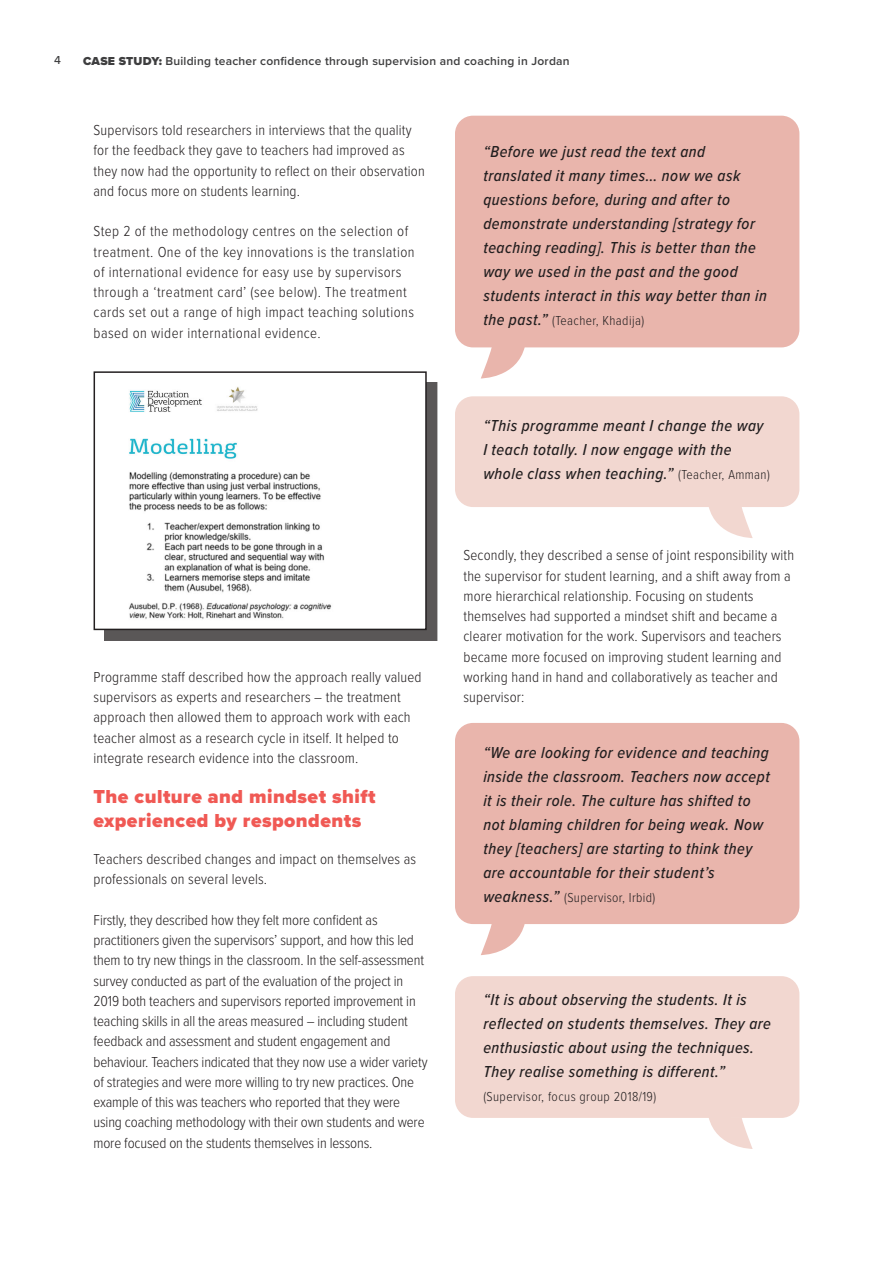
<style>
.page{position:relative;width:893px;height:1263px;background:#fff}
.page>*{position:absolute;margin:0;border:0;box-sizing:border-box;transform-origin:0 0}
.Heading{font:900 19.5px/23.4px "Proxima Nova";letter-spacing:.025em;color:#f05954}
.Pullquote{font:italic 500 16.5px/24px "Proxima Nova Cond";letter-spacing:.03em;color:#231f20}
.Body_copy{font:300 15px/20.2px "Proxima Nova Cond";letter-spacing:.01em;color:#231f20}
.Body_copy-2{font:300 15px/20.2px "Proxima Nova Cond";letter-spacing:-.01em;color:#231f20}
.Body_copy-3{font:300 15px/20.2px "Proxima Nova Cond";letter-spacing:.03em;color:#231f20}
.Pullquote-2{font:300 13.5px "Proxima Nova Cond";letter-spacing:.03em;color:#231f20}
.t1{font:600 12px "Proxima Nova";letter-spacing:.02em;color:#3e3e3f}
.t2{font:500 12px "Proxima Nova";color:#3e3e3f}
.s1{font-weight:900}
.s2{font-weight:500;font-style:italic;font-size:16.5px}
.s3{font-weight:300;font-style:normal;font-size:13.5px}
</style>
<div class="page">
<div style="left:104px;top:382px;width:333px;height:259px;background:#5a5757"></div>
<img style="left:104px;top:382px;width:320px;height:245px">
<div style="left:94px;top:371px;width:333px;height:259px;border:2px solid #231f20"></div>
<div style="left:455px;top:116px;width:344px;height:231px;background:#e9b5ac;border-radius:18px"></div>
<svg style="left:481px;top:347px;width:44px;height:31px"></svg>
<div style="left:455px;top:723px;width:344px;height:201px;background:#e9b5ac;border-radius:18px"></div>
<svg style="left:481px;top:924px;width:44px;height:31px"></svg>
<div style="left:455px;top:396px;width:344px;height:111px;background:#f2d7d0;border-radius:18px"></div>
<svg style="left:709px;top:507px;width:44px;height:31px"></svg>
<div style="left:455px;top:976px;width:344px;height:142px;background:#f2d7d0;border-radius:18px"></div>
<svg style="left:709px;top:1118px;width:44px;height:31px"></svg>
<p class="t2" style="left:54px;top:51px;width:8px">4</p>
<p class="t1" style="left:83px;top:52px;width:488px"><span class="s1">CASE STUDY:</span> Building teacher confidence through supervision and coaching in Jordan</p>
<p class="Body_copy" style="left:94px;top:119px;width:333px">Supervisors told researchers in interviews that the quality for the feedback they gave to teachers had improved as they now had the opportunity to reflect on their observation and focus more on students learning.</p>
<p class="Body_copy-3" style="left:94px;top:220px;width:323px">Step 2 of the methodology centres on the selection of treatment. One of the key innovations is the translation of international evidence for easy use by supervisors through a ‘treatment card’ (see below). The treatment cards set out a range of high impact teaching solutions based on wider international evidence.</p>
<p class="Body_copy" style="left:94px;top:666px;width:330px">Programme staff described how the approach really valued supervisors as experts and researchers – the treatment approach then allowed them to approach work with each teacher almost as a research cycle in itself. It helped to integrate research evidence into the classroom.</p>
<p class="Heading" style="left:94px;top:785px;width:284px">The culture and mindset shift experienced by respondents</p>
<p class="Body_copy" style="left:94px;top:848px;width:324px">Teachers described changes and impact on themselves as professionals on several levels.</p>
<p class="Body_copy-2" style="left:94px;top:909px;width:336px">Firstly, they described how they felt more confident as practitioners given the supervisors’ support, and how this led them to try new things in the classroom. In the self-assessment survey conducted as part of the evaluation of the project in 2019 both teachers and supervisors reported improvement in teaching skills in all the areas measured – including student feedback and assessment and student engagement and behaviour. Teachers indicated that they now use a wider variety of strategies and were more willing to try new practices. One example of this was teachers who reported that they were using coaching methodology with their own students and were more focused on the students themselves in lessons.</p>
<p class="Pullquote" style="left:483px;top:139px;width:285px">“Before we just read the text and translated it many times… now we ask questions before, during and after to demonstrate understanding [strategy for teaching reading]. This is better than the way we used in the past and the good students interact in this way better than in</p>
<p class="Pullquote-2" style="left:483px;top:310px;width:162px"><span class="s2">the past.”</span> (Teacher, Khadija)</p>
<p class="Pullquote" style="left:483px;top:413px;width:288px">“This programme meant I change the way<br>I teach totally. I now engage with the whole class when teaching.” <span class="s3">(Teacher, Amman)</span></p>
<p class="Body_copy" style="left:463px;top:544px;width:332px">Secondly, they described a sense of joint responsibility with the supervisor for student learning, and a shift away from a more hierarchical relationship. Focusing on students themselves had supported a mindset shift and became a clearer motivation for the work. Supervisors and teachers became more focused on improving student learning and working hand in hand and collaboratively as teacher and supervisor:</p>
<p class="Pullquote" style="left:483px;top:740px;width:288px">“We are looking for evidence and teaching inside the classroom. Teachers now accept it is their role. The culture has shifted to not blaming children for being weak. Now they [teachers] are starting to think they are accountable for their student’s</p>
<p class="Pullquote-2" style="left:483px;top:888px;width:174px"><span class="s2">weakness.”</span> (Supervisor, Irbid)</p>
<p class="Pullquote" style="left:483px;top:987px;width:289px">“It is about observing the students. It is reflected on students themselves. They are enthusiastic about using the techniques.<br>They realise something is different.”</p>
<p class="Pullquote-2" style="left:483px;top:1086px;width:174px">(Supervisor, focus group 2018/19)</p>
</div>
